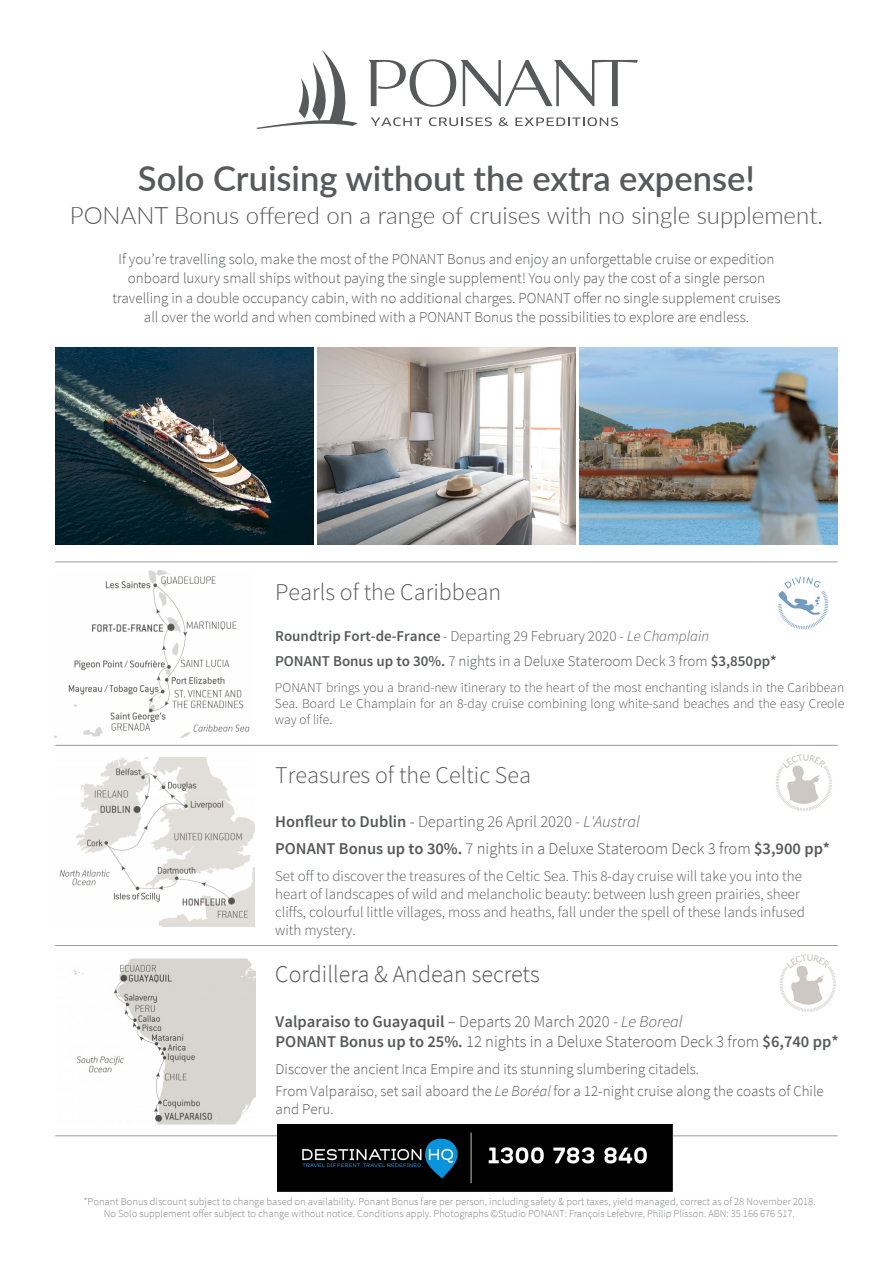
<style>
.page{position:relative;width:893px;height:1263px;background:#fff}
.page>*{position:absolute;margin:0;border:0;box-sizing:border-box;transform-origin:0 0}
.t1{font:600 34.5px "Lato";color:#58595b}
.t2{font:300 24px "Source Sans Pro";color:#58595b}
.t3{font:300 24px "Lato";color:#58595b}
.t4{font:300 16.5px/27.6px "Source Sans Pro";color:#58595b}
.t5{font:300 15px/19.5px "Source Sans Pro";color:#58595b}
.t6{font:300 13.5px/16.2px "Source Sans Pro";color:#58595b;text-align:justify}
.t7{font:300 10.5px/12px "Source Sans Pro";color:#808285;text-align:center}
.s1{font-weight:600}
.s2{font-style:italic}
</style>
<div class="page">
<svg style="left:256px;top:50px;width:102px;height:79px"></svg>
<svg style="left:368px;top:59px;width:270px;height:48px"></svg>
<svg style="left:371px;top:117px;width:51px;height:9px"></svg>
<svg style="left:429px;top:117px;width:63px;height:9px"></svg>
<svg style="left:499px;top:117px;width:9px;height:9px"></svg>
<svg style="left:515px;top:117px;width:103px;height:9px"></svg>
<img style="left:73px;top:958px;width:182px;height:166px">
<hr style="left:55px;top:745px;width:783px;height:1px;background:#58595b">
<hr style="left:55px;top:945px;width:783px;height:1px;background:#58595b">
<hr style="left:55px;top:562px;width:783px;height:1px;background:#58595b">
<hr style="left:55px;top:1135px;width:783px;height:1px;background:#58595b">
<img style="left:55px;top:348px;width:258px;height:197px">
<img style="left:580px;top:348px;width:258px;height:197px">
<img style="left:318px;top:348px;width:258px;height:197px">
<img style="left:779px;top:954px;width:57px;height:58px">
<img style="left:775px;top:754px;width:57px;height:57px">
<img style="left:59px;top:757px;width:195px;height:170px">
<img style="left:55px;top:571px;width:195px;height:167px">
<img style="left:778px;top:576px;width:51px;height:54px">
<img style="left:278px;top:1124px;width:395px;height:67px">
<h1 class="t1" style="left:138px;top:154px;width:618px">Solo Cruising without the extra expense!</h1>
<h2 class="t3" style="left:70px;top:199px;width:755px">PONANT Bonus offered on a range of cruises with no single supplement.</h2>
<p class="t5" style="left:112px;top:249px;width:670px;text-align:center">If you’re travelling solo, make the most of the PONANT Bonus and enjoy an unforgettable cruise or expedition onboard luxury small ships without paying the single supplement! You only pay the cost of a single person travelling in a double occupancy cabin, with no additional charges. PONANT offer no single supplement cruises all over the world and when combined with a PONANT Bonus the possibilities to explore are endless.</p>
<h2 class="t2" style="left:275px;top:577px;width:228px">Pearls of the Caribbean</h2>
<p class="t5" style="left:275px;top:623px;width:503px;line-height:25.2px"><span class="s1">Roundtrip Fort-de-France</span> - Departing 29 February 2020 - <span class="s2">Le Champlain<br></span><span class="s1">PONANT Bonus up to 30%.</span> 7 nights in a Deluxe Stateroom Deck 3 from <span class="s1">$3,850pp*</span></p>
<p class="t6" style="left:275px;top:679px;width:571px">PONANT brings you a brand-new itinerary to the heart of the most enchanting islands in the Caribbean Sea. Board Le Champlain for an 8-day cruise combining long white-sand beaches and the easy Creole way of life.</p>
<h2 class="t2" style="left:275px;top:760px;width:257px">Treasures of the Celtic Sea</h2>
<p class="t4" style="left:275px;top:808px;width:556px"><span class="s1">Honfleur to Dublin</span> - Departing 26 April 2020 - <span class="s2">L'Austral<br></span><span class="s1">PONANT Bonus up to 30%.</span> 7 nights in a Deluxe Stateroom Deck 3 from <span class="s1">$3,900 pp*</span></p>
<p class="t5" style="left:275px;top:867px;width:531px;line-height:18px">Set off to discover the treasures of the Celtic Sea. This 8-day cruise will take you into the heart of landscapes of wild and melancholic beauty: between lush green prairies, sheer cliffs, colourful little villages, moss and heaths, fall under the spell of these lands infused with mystery.</p>
<h2 class="t2" style="left:275px;top:959px;width:266px">Cordillera &amp; Andean secrets</h2>
<p class="t4" style="left:276px;top:1012px;width:565px;line-height:19.8px"><span class="s1">Valparaiso to Guayaquil</span> – Departs 20 March 2020 - <span class="s2">Le Boreal<br></span><span class="s1">PONANT Bonus up to 25%.</span> 12 nights in a Deluxe Stateroom Deck 3 from <span class="s1">$6,740 pp*</span></p>
<p class="t5" style="left:276px;top:1058px;width:550px;line-height:22.2px">Discover the ancient Inca Empire and its stunning slumbering citadels.<br>From Valparaiso, set sail aboard the <span class="s2">Le Boréal</span> for a 12-night cruise along the coasts of Chile</p>
<p class="t5" style="left:276px;top:1100px;width:60px">and Peru.</p>
<p class="t7" style="left:83px;top:1195px;width:733px">*Ponant Bonus discount subject to change based on availability. Ponant Bonus fare per person, including safety &amp; port taxes, yield managed, correct as of 28 November 2018.<br>No Solo supplement offer subject to change without notice. Conditions apply. Photographs ©Studio PONANT: François Lefebvre, Philip Plisson. ABN: 35 166 676 517.</p>
</div>
